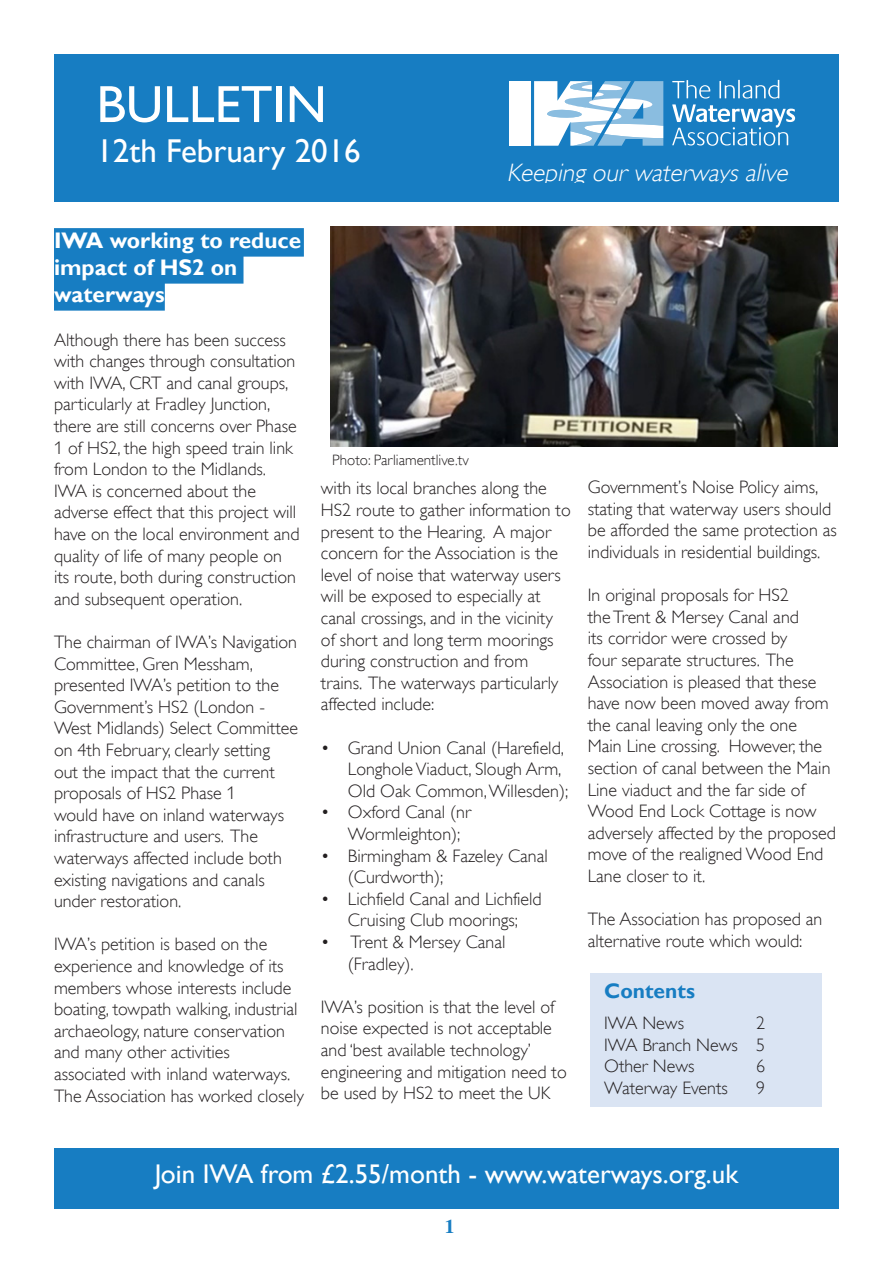
<style>
.page{position:relative;width:893px;height:1263px;background:#fff}
.page>*{position:absolute;margin:0;border:0;box-sizing:border-box;transform-origin:0 0}
.Header_1{font:52.5px "Gill Sans";color:#fff}
.Header_1-2{font:33px "Gill Sans";color:#fff}
.Footer_Text{font:27px "Gill Sans";color:#fff}
.t1{font:italic 300 25.2px "Gill Alt One";color:#fff}
.Article_Name{font:700 22.5px/27px "Gill Sans";color:#fff}
.Subtitle_Heading{font:700 21px "Gill Sans";color:#177dc2}
.t2{font:700 19.5px "Times";color:#177dc2}
.Body_Text{font:300 18px/21.6px "Gill Alt One";color:#231f20}
.image_caption{font:300 15px "Gill Alt One";color:#231f20}
</style>
<div class="page">
<div style="left:54px;top:228px;width:250px;height:29px;background:#177dc2"></div>
<div style="left:54px;top:255px;width:189px;height:29px;background:#177dc2"></div>
<div style="left:54px;top:282px;width:111px;height:29px;background:#177dc2"></div>
<div style="left:54px;top:54px;width:785px;height:148px;background:#177dc2"></div>
<div style="left:509px;top:81px;width:22px;height:65px;background:#fff"></div>
<svg style="left:534px;top:81px;width:129px;height:65px;background:#b8d6ec"></svg>
<svg style="left:672px;top:80px;width:123px;height:66px"></svg>
<div style="left:590px;top:973px;width:232px;height:133px;background:#dae4f3"></div>
<div style="left:54px;top:1148px;width:785px;height:61px;background:#177dc2"></div>
<img style="left:331px;top:226px;width:507px;height:221px">
<p class="Header_1" style="left:96px;top:74px;width:232px">BULLETIN</p>
<p class="Header_1-2" style="left:96px;top:132px;width:266px">12th February 2016</p>
<p class="t1" style="left:507px;top:158px;width:288px">Keeping ourwaterwaysalive</p>
<p class="Article_Name" style="left:54px;top:228px;width:249px">IWA working to reduce impact of HS2 on waterways</p>
<p class="Body_Text" style="left:54px;top:329px;width:247px">Although there has been success with changes through consultation with IWA, CRT and canal groups, particularly at Fradley Junction, there are still concerns over Phase<br>1 of HS2, the high speed train link from London to the Midlands.<br>IWA is concerned about the adverse effect that this project will have on the local environment and quality of life of many people on its route, both during construction and subsequent operation.</p>
<p class="Body_Text" style="left:54px;top:631px;width:246px">The chairman of IWA’s Navigation<br>Committee, Gren Messham, presented IWA’s petition to the<br>Government’s HS2 (London -<br>West Midlands) Select Committee on 4th February, clearly setting out the impact that the current proposals of HS2 Phase 1<br>would have on inland waterways infrastructure and users. The waterways affected include both existing navigations and canals under restoration.</p>
<p class="Body_Text" style="left:54px;top:933px;width:251px">IWA’s petition is based on the experience and knowledge of its members whose interests include boating, towpath walking, industrial archaeology, nature conservation and many other activities associated with inland waterways.<br>The Association has worked closely</p>
<p class="image_caption" style="left:332px;top:451px;width:138px">Photo: Parliamentlive.tv</p>
<p class="Body_Text" style="left:321px;top:477px;width:251px">with its local branches along the<br>HS2 route to gather information to present to the Hearing. A major concern for the Association is the level of noise that waterway users will be exposed to especially at canal crossings, and in the vicinity of short and long term moorings during construction and from trains. The waterways particularly affected include:</p>
<p class="Body_Text" style="left:348px;top:737px;width:222px;text-indent:-27px">• Grand Union Canal (Harefield,<br>Longhole Viaduct, Slough Arm,<br>Old Oak Common, Willesden);</p>
<p class="Body_Text" style="left:348px;top:801px;width:125px;text-indent:-27px">• Oxford Canal (nr<br>Wormleighton);</p>
<p class="Body_Text" style="left:348px;top:845px;width:201px;text-indent:-27px">• Birmingham &amp; Fazeley Canal (Curdworth);</p>
<p class="Body_Text" style="left:321px;top:888px;width:222px;text-align:center">• Lichfield Canal and Lichfield<br>Cruising Club moorings;</p>
<p class="Body_Text" style="left:348px;top:931px;width:159px;text-indent:-27px">• Trent &amp; Mersey Canal (Fradley).</p>
<p class="Body_Text" style="left:321px;top:996px;width:247px">IWA’s position is that the level of noise expected is not acceptable and ‘best available technology’ engineering and mitigation need to be used by HS2 to meet the UK</p>
<p class="Body_Text" style="left:588px;top:476px;width:251px">Government’s Noise Policy aims, stating that waterway users should be afforded the same protection as individuals in residential buildings.</p>
<p class="Body_Text" style="left:588px;top:584px;width:250px">In original proposals for HS2<br>the Trent &amp; Mersey Canal and<br>its corridor were crossed by<br>four separate structures. The<br>Association is pleased that these have now been moved away from the canal leaving only the one<br>Main Line crossing. However, the section of canal between the Main<br>Line viaduct and the far side of<br>Wood End Lock Cottage is now adversely affected by the proposed move of the realigned Wood End<br>Lane closer to it.</p>
<p class="Body_Text" style="left:588px;top:908px;width:236px">The Association has proposed an alternative route which would:</p>
<p class="Subtitle_Heading" style="left:604px;top:978px;width:92px">Contents</p>
<p class="Body_Text" style="left:604px;top:1012px;width:81px">IWA News</p>
<p class="Body_Text" style="left:604px;top:1034px;width:135px">IWA Branch News</p>
<p class="Body_Text" style="left:604px;top:1055px;width:92px">Other News</p>
<p class="Body_Text" style="left:604px;top:1077px;width:125px">Waterway Events</p>
<p class="Body_Text" style="left:756px;top:1012px;width:10px">2</p>
<p class="Body_Text" style="left:756px;top:1034px;width:10px">5</p>
<p class="Body_Text" style="left:756px;top:1055px;width:10px">6</p>
<p class="Body_Text" style="left:756px;top:1077px;width:10px">9</p>
<p class="Footer_Text" style="left:155px;top:1158px;width:585px">Join IWA from £2.55/month - www.waterways.org.uk</p>
<p class="t2" style="left:445px;top:1215px;width:11px">1</p>
</div>
